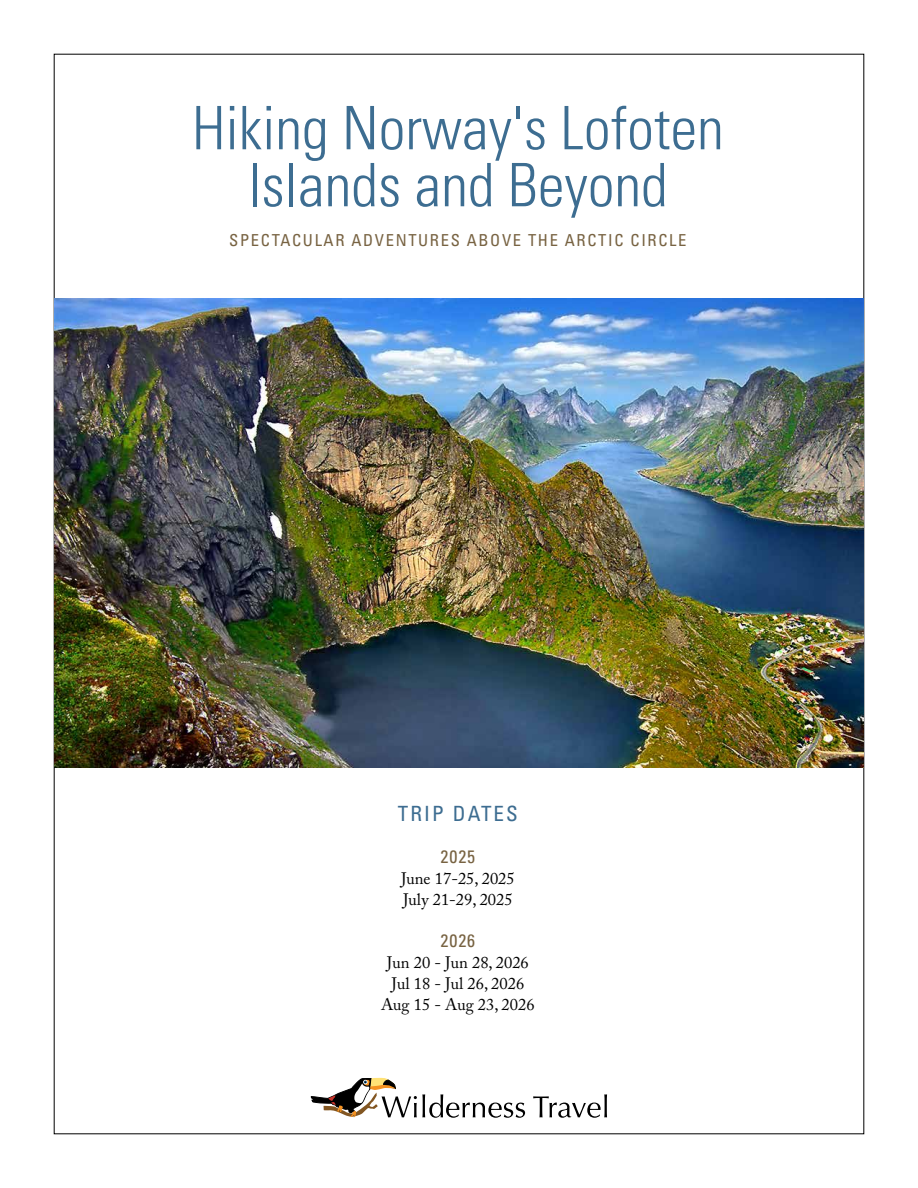
<style>
.page{position:relative;width:918px;height:1188px;background:#fff}
.page>*{position:absolute;margin:0;border:0;box-sizing:border-box;transform-origin:0 0}
.t1{font:300 condensed 60px/57px "Univers LT Std";color:#3d6d91;text-align:center}
.t2{font:condensed 21px "Univers LT Std";letter-spacing:.1em;color:#3d6d91}
.t3{font:condensed 18px "Univers LT Std";letter-spacing:.05em;color:#786342}
.t4{font:16.5px/21px "Adobe Caslon Pro";color:#000}
.t5{font:condensed 16.5px "Univers LT Std";letter-spacing:.1em;color:#786342}
</style>
<div class="page">
<img style="left:54px;top:298px;width:810px;height:469px">
<svg style="left:533px;top:1094px;width:74px;height:24px"></svg>
<svg style="left:311px;top:1078px;width:214px;height:40px"></svg>
<h1 class="t1" style="left:192px;top:100px;width:533px">Hiking Norway's Lofoten<br>Islands and Beyond</h1>
<p class="t5" style="left:229px;top:230px;width:459px">SPECTACULAR ADVENTURES ABOVE THE ARCTIC CIRCLE</p>
<p class="t2" style="left:398px;top:800px;width:122px">TRIP DATES</p>
<p class="t3" style="left:441px;top:845px;width:36px">2025</p>
<p class="t4" style="left:401px;top:868px;width:115px">June 17-25, 2025<br>July 21-29, 2025</p>
<p class="t3" style="left:441px;top:929px;width:36px">2026</p>
<p class="t4" style="left:381px;top:952px;width:155px;text-align:center">Jun 20 - Jun 28, 2026<br>Jul 18 - Jul 26, 2026<br>Aug 15 - Aug 23, 2026</p>
</div>
